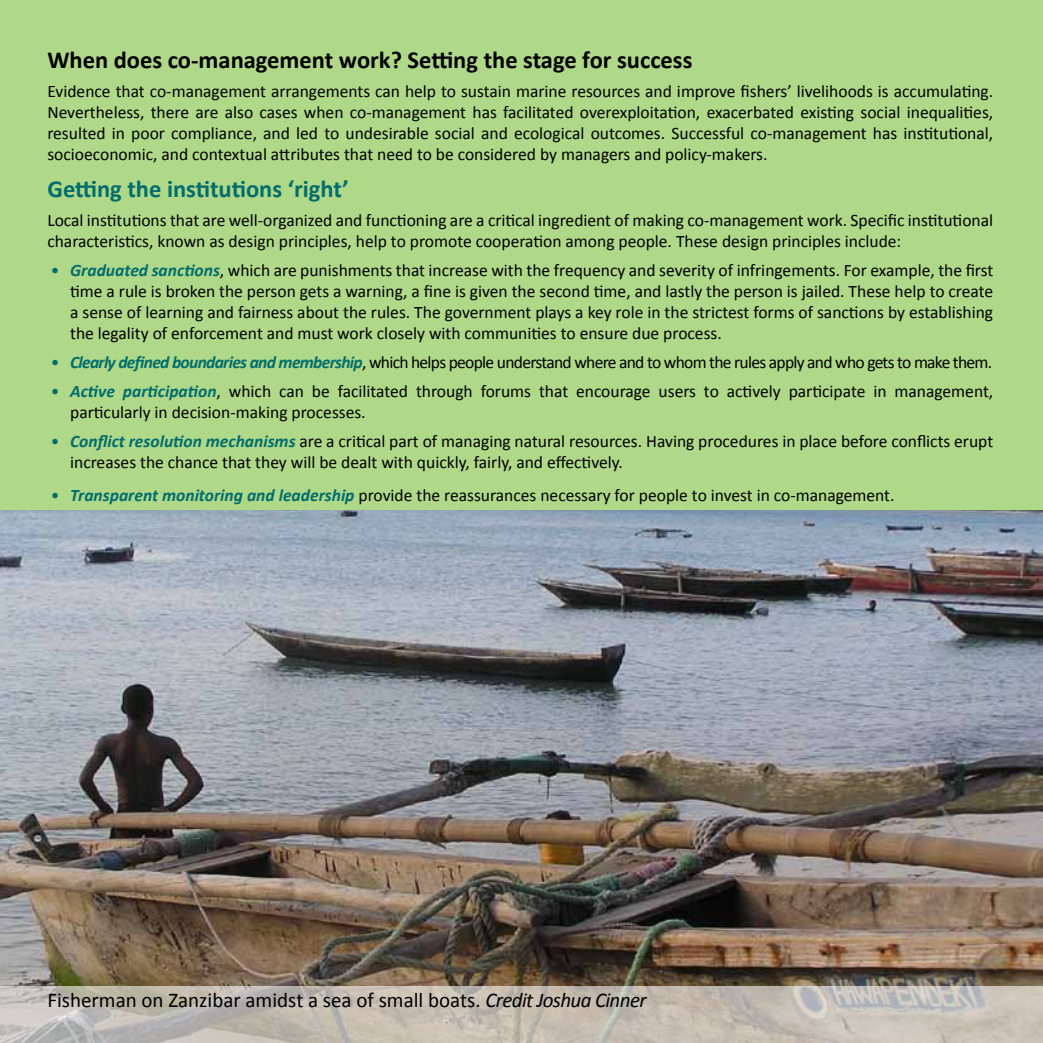
<style>
.page{position:relative;width:1043px;height:1043px;background:#fff}
.page>*{position:absolute;margin:0;border:0;box-sizing:border-box;transform-origin:0 0}
.t1{font:700 24.5px "Calibri";color:#000}
.t2{font:700 24.5px "Calibri";color:#006d6c}
.t3{font:21px "Calibri";color:#000}
.t4{font:17.5px/21px "Calibri";color:#000}
.t5{font:17.5px "Calibri";letter-spacing:-.04em;color:#000}
.s1{color:#006d6c}
.s2{font-weight:700;font-style:italic;color:#006d6c}
.s3{font-style:italic}
</style>
<div class="page">
<img style="left:0;top:510px;width:1042px;height:476px">
<div style="left:0;top:0;width:1042px;height:509px;background:#afd889"></div>
<svg style="left:0;top:986px;width:1042px;height:56px;background:#c3bcb3"></svg>
<h1 class="t1" style="left:47px;top:44px;width:646px">When does co-management work? Setting the stage for success</h1>
<p class="t4" style="left:47px;top:81px;width:947px;text-align:justify">Evidence that co-management arrangements can help to sustain marine resources and improve fishers’ livelihoods is accumulating.<br>Nevertheless, there are also cases when co-management has facilitated overexploitation, exacerbated existing social inequalities, resulted in poor compliance, and led to undesirable social and ecological outcomes. Successful co-management has institutional, socioeconomic, and contextual attributes that need to be considered by managers and policy-makers.</p>
<h1 class="t2" style="left:47px;top:173px;width:303px">Getting the institutions ‘right’</h1>
<p class="t4" style="left:47px;top:210px;width:946px">Local institutions that are well-organized and functioning are a critical ingredient of making co-management work. Specific institutional characteristics, known as design principles, help to promote cooperation among people. These design principles include:</p>
<p class="t4" style="left:70px;top:260px;width:924px;text-align:justify;text-indent:-19px"><span class="s1">•</span> <span class="s2">Graduated sanctions</span>, which are punishments that increase with the frequency and severity of infringements. For example, the first time a rule is broken the person gets a warning, a fine is given the second time, and lastly the person is jailed. These help to create a sense of learning and fairness about the rules. The government plays a key role in the strictest forms of sanctions by establishing the legality of enforcement and must work closely with communities to ensure due process.</p>
<p class="t5" style="left:51px;top:351px;width:942px"><span class="s1">•</span> <span class="s2">Clearly defined boundaries and membership</span>, which helps people understand where and to whom the rules apply and who gets to make them.</p>
<p class="t4" style="left:70px;top:380px;width:924px;text-indent:-19px"><span class="s1">•</span> <span class="s2">Active participation</span>, which can be facilitated through forums that encourage users to actively participate in management, particularly in decision-making processes.</p>
<p class="t4" style="left:70px;top:430px;width:924px;text-indent:-19px"><span class="s1">•</span> <span class="s2">Conflict resolution mechanisms</span> are a critical part of managing natural resources. Having procedures in place before conflicts erupt increases the chance that they will be dealt with quickly, fairly, and effectively.</p>
<p class="t4" style="left:51px;top:484px;width:844px"><span class="s1">•</span> <span class="s2">Transparent monitoring and leadership</span> provide the reassurances necessary for people to invest in co-management.</p>
<p class="t3" style="left:47px;top:986px;width:600px">Fisherman on Zanzibar amidst a sea of small boats. <span class="s3">Credit Joshua Cinner</span></p>
</div>
